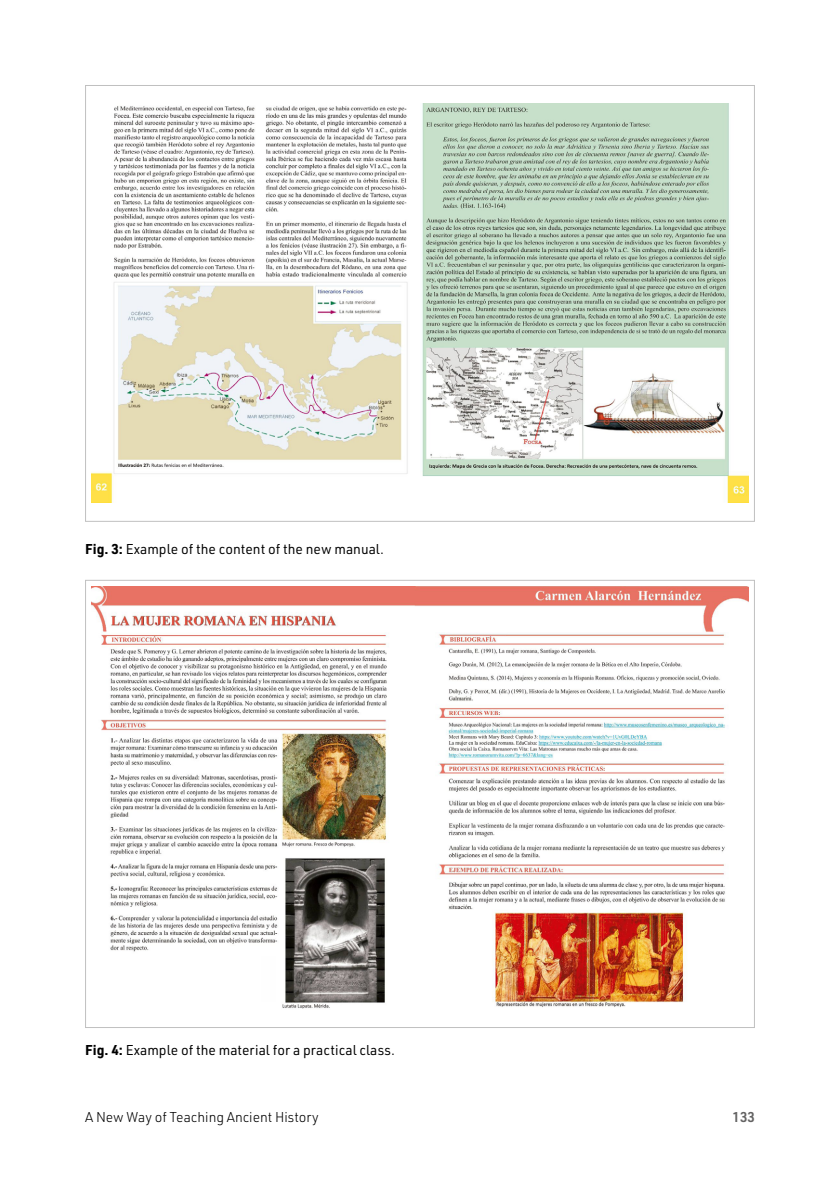
<style>
.page{position:relative;width:840px;height:1191px;background:#fff}
.page>*{position:absolute;margin:0;border:0;box-sizing:border-box;transform-origin:0 0}
.BU_DIN{font:14px "URWDIN";color:#000}
.t1{font:300 14px "URWDIN";color:#000}
.t2{font:600 14px "URWDIN";color:#646363}
.s1{font-weight:700}
</style>
<div class="page">
<img style="left:92px;top:103px;width:655px;height:399px">
<img style="left:92px;top:587px;width:655px;height:422px">
<p class="BU_DIN" style="left:85px;top:540px;width:300px"><span class="s1">Fig. 3:</span> Example of the content of the new manual.</p>
<p class="BU_DIN" style="left:85px;top:1040px;width:311px"><span class="s1">Fig. 4:</span> Example of the material for a practical class.</p>
<p class="t1" style="left:85px;top:1107px;width:235px">A New Way of Teaching Ancient History</p>
<p class="t2" style="left:732px;top:1107px;width:24px">133</p>
</div>
